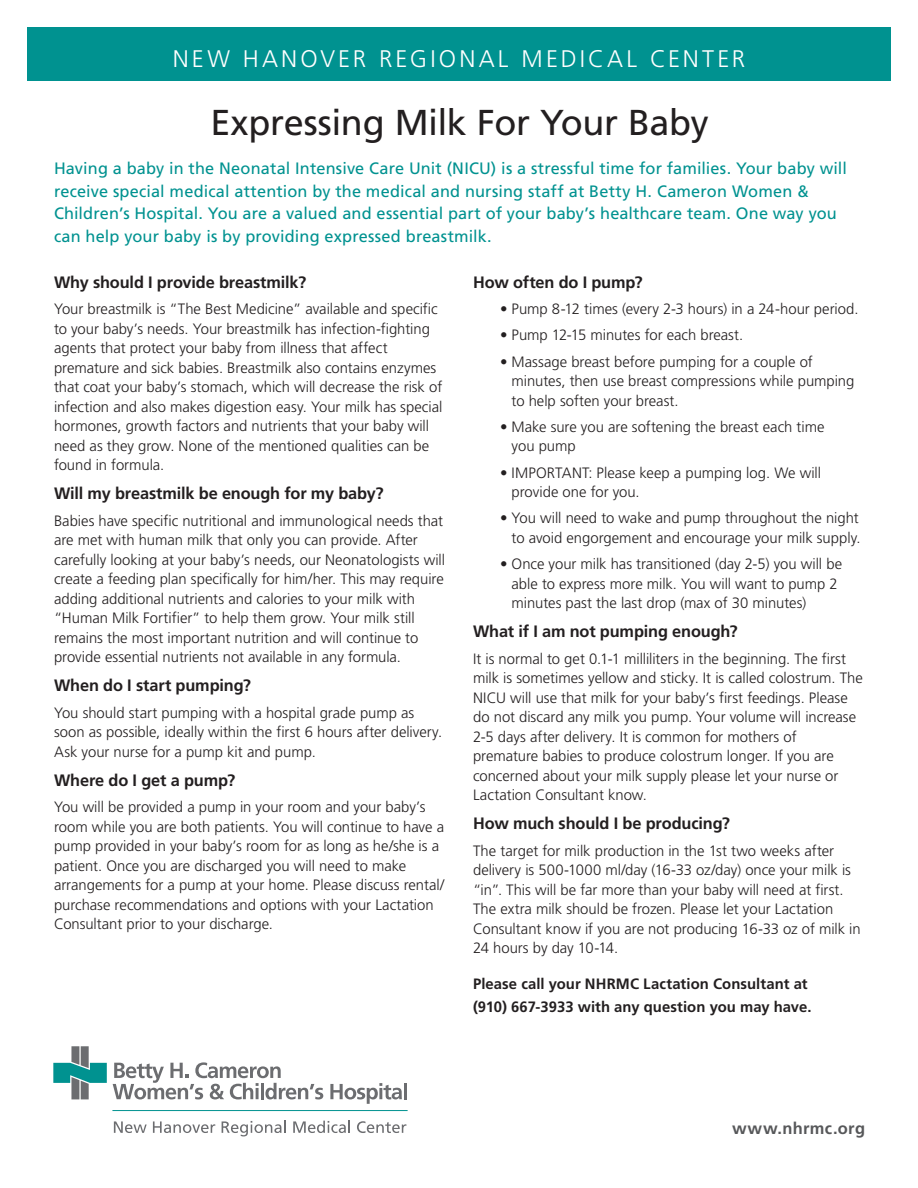
<style>
.page{position:relative;width:918px;height:1188px;background:#fff}
.page>*{position:absolute;margin:0;border:0;box-sizing:border-box;transform-origin:0 0}
.t1{font:36px "Frutiger";letter-spacing:-.01em;color:#231f20}
.t2{font:300 24px "Frutiger";letter-spacing:.13em;color:#fff}
.t3{font:16.5px/22.5px "Frutiger";letter-spacing:.01em;color:#009290}
.t4{font:700 16.5px "Frutiger";letter-spacing:-.01em;color:#231f20}
.t5{font:700 16.5px "Frutiger";letter-spacing:.02em;color:#57585a}
.t6{font:300 15px/19.5px "Frutiger";color:#231f20}
.t7{font:700 15px/22.5px "Frutiger";letter-spacing:.005em;color:#231f20}
</style>
<div class="page">
<div style="left:27px;top:27px;width:864px;height:54px;background:#009290"></div>
<svg style="left:53px;top:1046px;width:54px;height:53px"></svg>
<svg style="left:113px;top:1062px;width:210px;height:37px"></svg>
<svg style="left:330px;top:1083px;width:72px;height:21px"></svg>
<hr style="left:404px;top:1083px;width:3px;height:16px;background:#6c6d70">
<svg style="left:114px;top:1121px;width:33px;height:12px"></svg>
<svg style="left:153px;top:1121px;width:62px;height:12px"></svg>
<svg style="left:222px;top:1121px;width:64px;height:15px"></svg>
<svg style="left:293px;top:1121px;width:57px;height:12px"></svg>
<svg style="left:357px;top:1121px;width:49px;height:12px"></svg>
<hr style="left:112px;top:1110px;width:296px;height:1px;background:#009290">
<h2 class="t2" style="left:173px;top:45px;width:574px">New Hanover REgional Medical Center</h2>
<h1 class="t1" style="left:210px;top:101px;width:500px">Expressing Milk For Your Baby</h1>
<p class="t3" style="left:54px;top:157px;width:795px">Having a baby in the Neonatal Intensive Care Unit (NICU) is a stressful time for families. Your baby will receive special medical attention by the medical and nursing staff at Betty H. Cameron Women &amp; Children’s Hospital. You are a valued and essential part of your baby’s healthcare team. One way you can help your baby is by providing expressed breastmilk.</p>
<p class="t4" style="left:54px;top:272px;width:254px">Why should I provide breastmilk?</p>
<p class="t6" style="left:54px;top:299px;width:390px">Your breastmilk is “The Best Medicine” available and specific to your baby’s needs. Your breastmilk has infection-fighting agents that protect your baby from illness that affect premature and sick babies. Breastmilk also contains enzymes that coat your baby’s stomach, which will decrease the risk of infection and also makes digestion easy. Your milk has special hormones, growth factors and nutrients that your baby will need as they grow. None of the mentioned qualities can be found in formula.</p>
<p class="t4" style="left:54px;top:484px;width:331px">Will my breastmilk be enough for my baby?</p>
<p class="t6" style="left:54px;top:511px;width:393px">Babies have specific nutritional and immunological needs that are met with human milk that only you can provide. After carefully looking at your baby’s needs, our Neonatologists will create a feeding plan specifically for him/her. This may require adding additional nutrients and calories to your milk with “Human Milk Fortifier” to help them grow. Your milk still remains the most important nutrition and will continue to provide essential nutrients not available in any formula.</p>
<p class="t4" style="left:54px;top:676px;width:199px">When do I start pumping?</p>
<p class="t6" style="left:54px;top:703px;width:390px">You should start pumping with a hospital grade pump as soon as possible, ideally within the first 6 hours after delivery.<br>Ask your nurse for a pump kit and pump.</p>
<p class="t4" style="left:54px;top:770px;width:183px">Where do I get a pump?</p>
<p class="t6" style="left:54px;top:797px;width:392px">You will be provided a pump in your room and your baby’s room while you are both patients. You will continue to have a pump provided in your baby’s room for as long as he/she is a patient. Once you are discharged you will need to make arrangements for a pump at your home. Please discuss rental/ purchase recommendations and options with your Lactation Consultant prior to your discharge.</p>
<p class="t4" style="left:473px;top:272px;width:171px">How often do I pump?</p>
<p class="t6" style="left:500px;top:299px;width:360px">• Pump 8-12 times (every 2-3 hours) in a 24-hour period.</p>
<p class="t6" style="left:500px;top:326px;width:245px">• Pump 12-15 minutes for each breast.</p>
<p class="t6" style="left:512px;top:352px;width:344px;text-indent:-12px">• Massage breast before pumping for a couple of minutes, then use breast compressions while pumping to help soften your breast.</p>
<p class="t6" style="left:512px;top:417px;width:314px;text-indent:-12px">• Make sure you are softening the breast each time you pump</p>
<p class="t6" style="left:512px;top:463px;width:311px;text-indent:-12px">• IMPORTANT: Please keep a pumping log. We will provide one for you.</p>
<p class="t6" style="left:500px;top:509px;width:362px;text-align:right">• You will need to wake and pump throughout the night to avoid engorgement and encourage your milk supply.</p>
<p class="t6" style="left:512px;top:554px;width:332px;text-indent:-12px">• Once your milk has transitioned (day 2-5) you will be able to express more milk. You will want to pump 2 minutes past the last drop (max of 30 minutes)</p>
<p class="t4" style="left:473px;top:622px;width:266px">What if I am not pumping enough?</p>
<p class="t6" style="left:473px;top:649px;width:391px">It is normal to get 0.1-1 milliliters in the beginning. The first milk is sometimes yellow and sticky. It is called colostrum. The NICU will use that milk for your baby’s first feedings. Please do not discard any milk you pump. Your volume will increase 2-5 days after delivery. It is common for mothers of premature babies to produce colostrum longer. If you are concerned about your milk supply please let your nurse or Lactation Consultant know.</p>
<p class="t4" style="left:473px;top:814px;width:259px">How much should I be producing?</p>
<p class="t6" style="left:473px;top:841px;width:389px">The target for milk production in the 1st two weeks after delivery is 500-1000 ml/day (16-33 oz/day) once your milk is “in”. This will be far more than your baby will need at first.<br>The extra milk should be frozen. Please let your Lactation Consultant know if you are not producing 16-33 oz of milk in 24 hours by day 10-14.</p>
<p class="t7" style="left:473px;top:973px;width:340px">Please call your NHRMC Lactation Consultant at (910) 667-3933 with any question you may have.</p>
<p class="t5" style="left:732px;top:1119px;width:135px">www.nhrmc.org</p>
</div>
